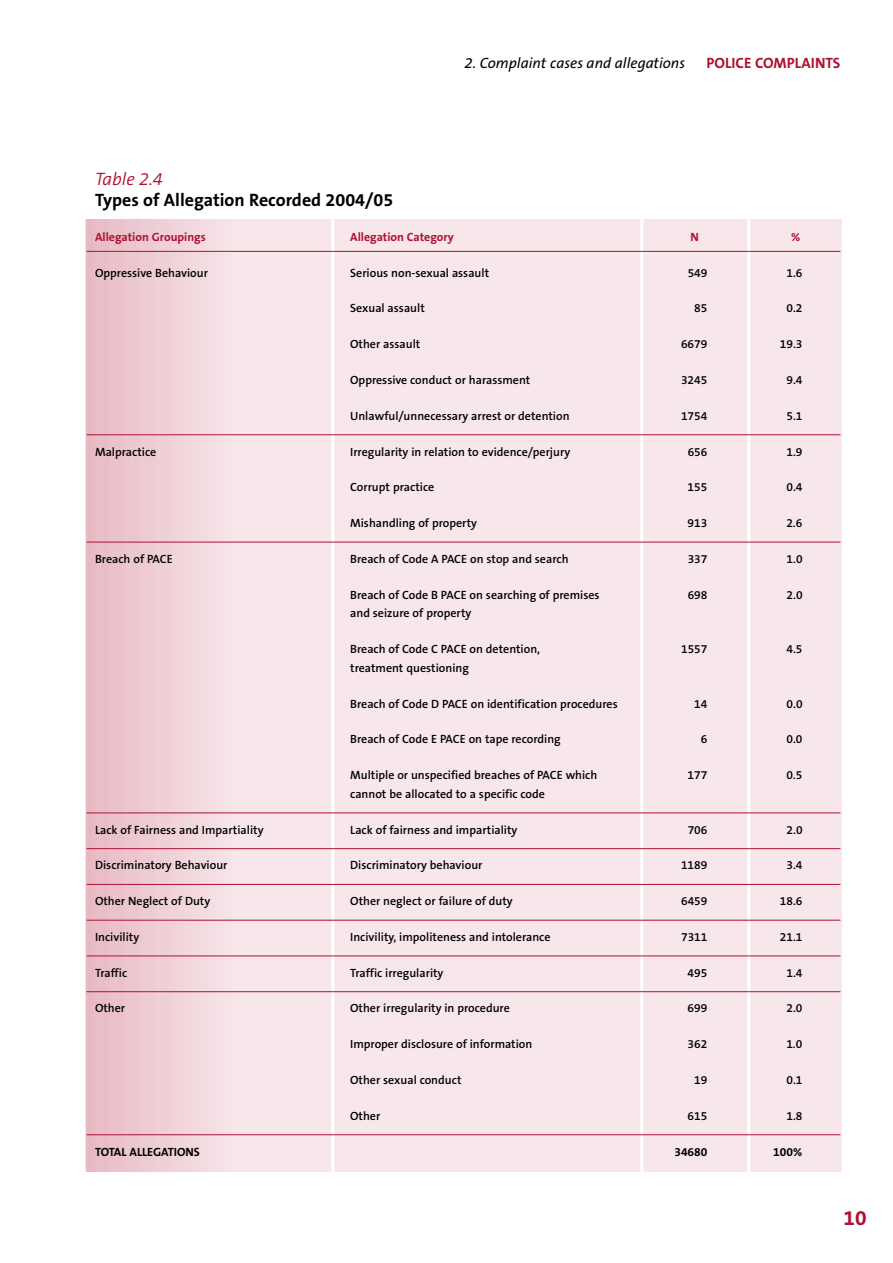
<style>
.page{position:relative;width:893px;height:1263px;background:#fff}
.page>*{position:absolute;margin:0;border:0;box-sizing:border-box;transform-origin:0 0}
.t1{font:700 21px "The Sans B7";color:#af1133}
.t2{font:700 18px "The Sans B7";color:#000}
.t3{font:italic 300 18px "The Sans B4";color:#af1133}
.t4{font:italic 15px "The Sans B5 Plain";color:#000}
.t5{font:700 15px "The Sans B7";color:#af1133}
.t6{font:600 12px "The Sans B6";color:#000}
.t7{font:700 12px "The Sans B7";color:#af1133}
.t8{font:700 12px "The Sans B7";color:#000}
</style>
<div class="page">
<div style="left:86px;top:219px;width:756px;height:952px;background:#f7e7eb"></div>
<div style="left:86px;top:219px;width:7px;height:952px;background:#e7b8c3"></div>
<div style="left:92px;top:219px;width:8px;height:952px;background:#e8bac4"></div>
<div style="left:98px;top:219px;width:8px;height:952px;background:#e9bcc6"></div>
<div style="left:105px;top:219px;width:8px;height:952px;background:#e9bec8"></div>
<div style="left:111px;top:219px;width:8px;height:952px;background:#eac1c9"></div>
<div style="left:118px;top:219px;width:8px;height:952px;background:#ebc2cb"></div>
<div style="left:124px;top:219px;width:8px;height:952px;background:#ebc4cd"></div>
<div style="left:130px;top:219px;width:8px;height:952px;background:#ecc6cf"></div>
<div style="left:137px;top:219px;width:8px;height:952px;background:#edc8d0"></div>
<div style="left:143px;top:219px;width:8px;height:952px;background:#edcad2"></div>
<div style="left:150px;top:219px;width:8px;height:952px;background:#eeccd4"></div>
<div style="left:156px;top:219px;width:8px;height:952px;background:#efced5"></div>
<div style="left:162px;top:219px;width:8px;height:952px;background:#efd0d7"></div>
<div style="left:169px;top:219px;width:8px;height:952px;background:#f0d2d9"></div>
<div style="left:175px;top:219px;width:8px;height:952px;background:#f1d4da"></div>
<div style="left:182px;top:219px;width:8px;height:952px;background:#f1d6dc"></div>
<div style="left:188px;top:219px;width:8px;height:952px;background:#f2d8de"></div>
<div style="left:194px;top:219px;width:8px;height:952px;background:#f3dae0"></div>
<div style="left:201px;top:219px;width:8px;height:952px;background:#f3dce1"></div>
<div style="left:207px;top:219px;width:8px;height:952px;background:#f4dee3"></div>
<div style="left:214px;top:219px;width:8px;height:952px;background:#f5e0e5"></div>
<div style="left:220px;top:219px;width:8px;height:952px;background:#f5e2e6"></div>
<hr style="left:747px;top:218px;width:3px;height:983px;background:#fff">
<hr style="left:640px;top:218px;width:3px;height:983px;background:#fff">
<hr style="left:331px;top:218px;width:3px;height:983px;background:#fff">
<hr style="left:87px;top:251px;width:753px;height:1px;background:#af1133">
<hr style="left:87px;top:434px;width:753px;height:1px;background:#af1133">
<hr style="left:87px;top:542px;width:753px;height:1px;background:#af1133">
<hr style="left:87px;top:812px;width:753px;height:1px;background:#af1133">
<hr style="left:87px;top:848px;width:753px;height:1px;background:#af1133">
<hr style="left:87px;top:884px;width:753px;height:1px;background:#af1133">
<hr style="left:87px;top:920px;width:753px;height:1px;background:#af1133">
<hr style="left:87px;top:955px;width:753px;height:1px;background:#af1133">
<hr style="left:87px;top:991px;width:753px;height:1px;background:#af1133">
<hr style="left:87px;top:1134px;width:753px;height:1px;background:#af1133">
<p class="t4" style="left:464px;top:55px;width:222px">2. Complaint cases and allegations</p>
<p class="t5" style="left:707px;top:55px;width:135px">POLICE COMPLAINTS</p>
<h2 class="t3" style="left:95px;top:170px;width:69px">Table 2.4</h2>
<h2 class="t2" style="left:95px;top:190px;width:300px">Types of Allegation Recorded 2004/05</h2>
<p class="t7" style="left:95px;top:231px;width:112px">Allegation Groupings</p>
<p class="t7" style="left:350px;top:231px;width:105px">Allegation Category</p>
<p class="t7" style="left:690px;top:231px;width:10px">N</p>
<p class="t7" style="left:791px;top:231px;width:11px">%</p>
<p class="t6" style="left:95px;top:266px;width:114px">Oppressive Behaviour</p>
<p class="t6" style="left:350px;top:266px;width:140px">Serious non-sexual assault</p>
<p class="t6" style="left:688px;top:266px;width:21px">549</p>
<p class="t6" style="left:786px;top:266px;width:18px">1.6</p>
<p class="t6" style="left:350px;top:302px;width:76px">Sexual assault</p>
<p class="t6" style="left:694px;top:302px;width:15px">85</p>
<p class="t6" style="left:786px;top:302px;width:18px">0.2</p>
<p class="t6" style="left:350px;top:338px;width:72px">Other assault</p>
<p class="t6" style="left:681px;top:338px;width:28px">6679</p>
<p class="t6" style="left:780px;top:338px;width:24px">19.3</p>
<p class="t6" style="left:350px;top:374px;width:182px">Oppressive conduct or harassment</p>
<p class="t6" style="left:681px;top:374px;width:28px">3245</p>
<p class="t6" style="left:786px;top:374px;width:18px">9.4</p>
<p class="t6" style="left:350px;top:409px;width:221px">Unlawful/unnecessary arrest or detention</p>
<p class="t6" style="left:681px;top:409px;width:28px">1754</p>
<p class="t6" style="left:786px;top:409px;width:18px">5.1</p>
<p class="t6" style="left:95px;top:445px;width:63px">Malpractice</p>
<p class="t6" style="left:350px;top:445px;width:222px">Irregularity in relation to evidence/perjury</p>
<p class="t6" style="left:688px;top:445px;width:21px">656</p>
<p class="t6" style="left:786px;top:445px;width:18px">1.9</p>
<p class="t6" style="left:350px;top:481px;width:86px">Corrupt practice</p>
<p class="t6" style="left:688px;top:481px;width:21px">155</p>
<p class="t6" style="left:786px;top:481px;width:18px">0.4</p>
<p class="t6" style="left:350px;top:517px;width:128px">Mishandling of property</p>
<p class="t6" style="left:688px;top:517px;width:21px">913</p>
<p class="t6" style="left:786px;top:517px;width:18px">2.6</p>
<p class="t6" style="left:95px;top:552px;width:79px">Breach of PACE</p>
<p class="t6" style="left:350px;top:552px;width:220px">Breach of Code A PACE on stop and search</p>
<p class="t6" style="left:688px;top:552px;width:21px">337</p>
<p class="t6" style="left:786px;top:552px;width:18px">1.0</p>
<p class="t6" style="left:350px;top:588px;width:251px">Breach of Code B PACE on searching of premises</p>
<p class="t6" style="left:688px;top:588px;width:21px">698</p>
<p class="t6" style="left:786px;top:588px;width:18px">2.0</p>
<p class="t6" style="left:350px;top:607px;width:123px">and seizure of property</p>
<p class="t6" style="left:350px;top:643px;width:191px">Breach of Code C PACE on detention,</p>
<p class="t6" style="left:681px;top:643px;width:28px">1557</p>
<p class="t6" style="left:786px;top:643px;width:18px">4.5</p>
<p class="t6" style="left:350px;top:661px;width:120px">treatment questioning</p>
<p class="t6" style="left:350px;top:697px;width:269px">Breach of Code D PACE on identification procedures</p>
<p class="t6" style="left:694px;top:697px;width:15px">14</p>
<p class="t6" style="left:786px;top:697px;width:18px">0.0</p>
<p class="t6" style="left:350px;top:733px;width:212px">Breach of Code E PACE on tape recording</p>
<p class="t6" style="left:701px;top:733px;width:8px">6</p>
<p class="t6" style="left:786px;top:733px;width:18px">0.0</p>
<p class="t6" style="left:350px;top:769px;width:249px">Multiple or unspecified breaches of PACE which</p>
<p class="t6" style="left:688px;top:769px;width:21px">177</p>
<p class="t6" style="left:786px;top:769px;width:18px">0.5</p>
<p class="t6" style="left:350px;top:787px;width:196px">cannot be allocated to a specific code</p>
<p class="t6" style="left:95px;top:823px;width:170px">Lack of Fairness and Impartiality</p>
<p class="t6" style="left:350px;top:823px;width:169px">Lack of fairness and impartiality</p>
<p class="t6" style="left:688px;top:823px;width:21px">706</p>
<p class="t6" style="left:786px;top:823px;width:18px">2.0</p>
<p class="t6" style="left:95px;top:859px;width:134px">Discriminatory Behaviour</p>
<p class="t6" style="left:350px;top:859px;width:134px">Discriminatory behaviour</p>
<p class="t6" style="left:681px;top:859px;width:28px">1189</p>
<p class="t6" style="left:786px;top:859px;width:18px">3.4</p>
<p class="t6" style="left:95px;top:895px;width:117px">Other Neglect of Duty</p>
<p class="t6" style="left:350px;top:895px;width:164px">Other neglect or failure of duty</p>
<p class="t6" style="left:681px;top:895px;width:28px">6459</p>
<p class="t6" style="left:780px;top:895px;width:24px">18.6</p>
<p class="t6" style="left:95px;top:931px;width:46px">Incivility</p>
<p class="t6" style="left:350px;top:931px;width:202px">Incivility, impoliteness and intolerance</p>
<p class="t6" style="left:681px;top:931px;width:28px">7311</p>
<p class="t6" style="left:780px;top:931px;width:24px">21.1</p>
<p class="t6" style="left:95px;top:966px;width:34px">Traffic</p>
<p class="t6" style="left:350px;top:966px;width:95px">Traffic irregularity</p>
<p class="t6" style="left:688px;top:966px;width:21px">495</p>
<p class="t6" style="left:786px;top:966px;width:18px">1.4</p>
<p class="t6" style="left:95px;top:1002px;width:32px">Other</p>
<p class="t6" style="left:350px;top:1002px;width:161px">Other irregularity in procedure</p>
<p class="t6" style="left:688px;top:1002px;width:21px">699</p>
<p class="t6" style="left:786px;top:1002px;width:18px">2.0</p>
<p class="t6" style="left:350px;top:1038px;width:184px">Improper disclosure of information</p>
<p class="t6" style="left:688px;top:1038px;width:21px">362</p>
<p class="t6" style="left:786px;top:1038px;width:18px">1.0</p>
<p class="t6" style="left:350px;top:1074px;width:113px">Other sexual conduct</p>
<p class="t6" style="left:694px;top:1074px;width:15px">19</p>
<p class="t6" style="left:786px;top:1074px;width:18px">0.1</p>
<p class="t6" style="left:350px;top:1109px;width:32px">Other</p>
<p class="t6" style="left:688px;top:1109px;width:21px">615</p>
<p class="t6" style="left:786px;top:1109px;width:18px">1.8</p>
<p class="t8" style="left:95px;top:1145px;width:106px">TOTAL ALLEGATIONS</p>
<p class="t8" style="left:674px;top:1145px;width:34px">34680</p>
<p class="t8" style="left:773px;top:1145px;width:30px">100%</p>
<h1 class="t1" style="left:843px;top:1206px;width:25px">10</h1>
</div>
